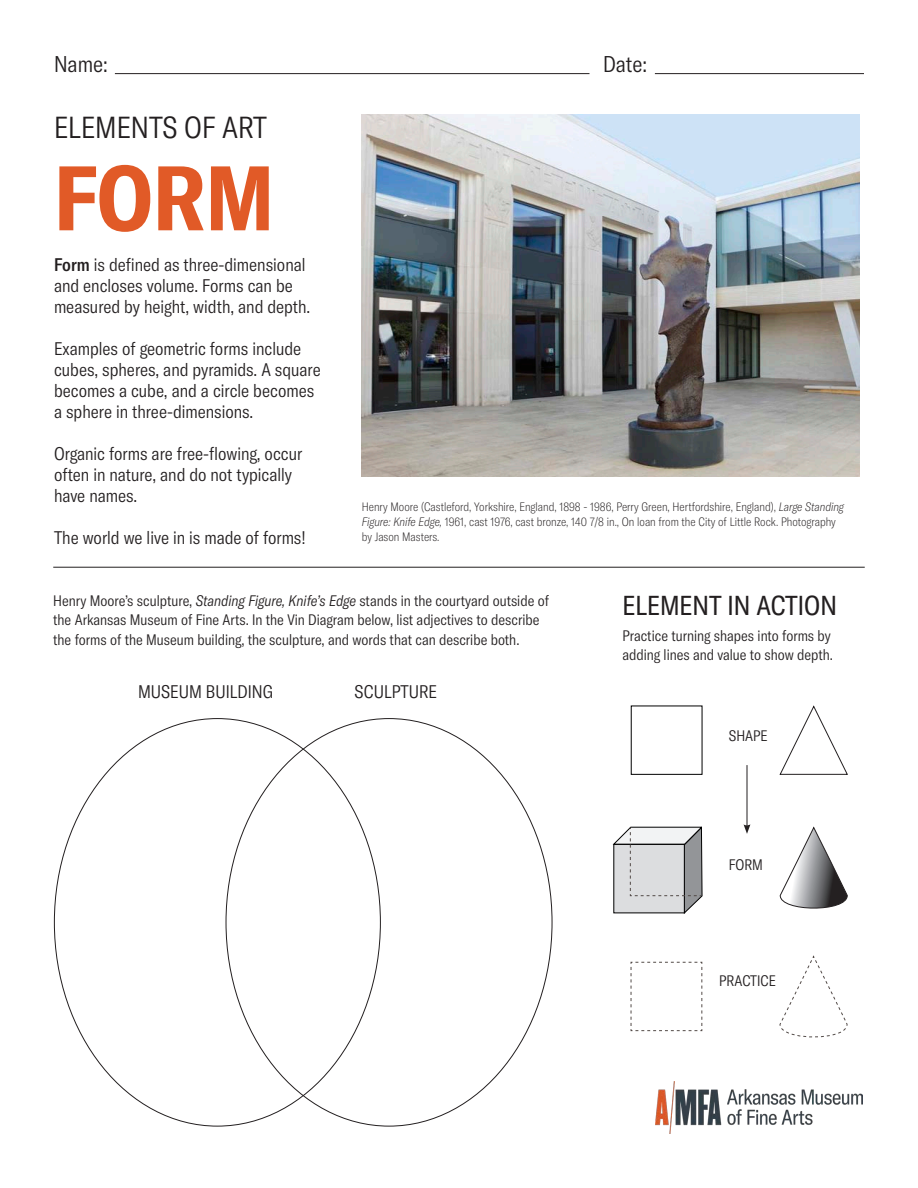
<style>
.page{position:relative;width:918px;height:1188px;background:#fff}
.page>*{position:absolute;margin:0;border:0;box-sizing:border-box;transform-origin:0 0}
.t1{font:700 condensed 90px "GT America";color:#e15a27}
.t2{font:300 condensed 30px "GT America";color:#231f20}
.t3{font:condensed 27px "GT America";color:#231f20}
.t4{font:300 condensed 22.5px "GT America";color:#231f20}
.t5{font:300 condensed 18px/21px "GT America";color:#231f20}
.t6{font:300 condensed 15px/19.5px "GT America";color:#231f20}
.t7{font:100 condensed 12px/15px "GT America";color:#231f20}
.s1{font-weight:500}
.s2{font-style:italic}
</style>
<div class="page">
<hr style="left:115px;top:73px;width:474px;height:1px;background:#231f20">
<hr style="left:655px;top:73px;width:209px;height:1px;background:#231f20">
<img style="left:362px;top:114px;width:497px;height:363px">
<hr style="left:53px;top:567px;width:812px;height:1px;background:#231f20">
<svg style="left:631px;top:962px;width:72px;height:69px"></svg>
<svg style="left:612px;top:826px;width:91px;height:88px"></svg>
<svg style="left:779px;top:705px;width:69px;height:70px"></svg>
<svg style="left:779px;top:827px;width:69px;height:82px"></svg>
<svg style="left:780px;top:956px;width:67px;height:82px"></svg>
<hr style="left:747px;top:765px;width:1px;height:62px;background:#231f20">
<svg style="left:744px;top:824px;width:6px;height:10px"></svg>
<img style="left:656px;top:1082px;width:207px;height:52px">
<p class="t4" style="left:54px;top:51px;width:55px">Name:</p>
<p class="t2" style="left:54px;top:110px;width:215px">ELEMENTS OF ART</p>
<p class="t1" style="left:54px;top:143px;width:222px">FORM</p>
<p class="t5" style="left:54px;top:254px;width:258px"><span class="s1">Form</span> is defined as three-dimensional and encloses volume. Forms can be measured by height, width, and depth.</p>
<p class="t5" style="left:54px;top:338px;width:268px">Examples of geometric forms include cubes, spheres, and pyramids. A square becomes a cube, and a circle becomes a sphere in three-dimensions.</p>
<p class="t5" style="left:54px;top:443px;width:250px">Organic forms are free-flowing, occur often in nature, and do not typically have names.</p>
<p class="t5" style="left:54px;top:527px;width:253px">The world we live in is made of forms!</p>
<p class="t4" style="left:603px;top:51px;width:46px">Date:</p>
<p class="t7" style="left:362px;top:499px;width:484px">Henry Moore (Castleford, Yorkshire, England, 1898 - 1986, Perry Green, Hertfordshire, England), <span class="s2">Large Standing<br>Figure: Knife Edge,</span> 1961, cast 1976, cast bronze, 140 7/8 in., On loan from the City of Little Rock. Photography by Jason Masters.</p>
<p class="t6" style="left:53px;top:591px;width:497px">Henry Moore’s sculpture, <span class="s2">Standing Figure, Knife’s Edge</span> stands in the courtyard outside of the Arkansas Museum of Fine Arts. In the Vin Diagram below, list adjectives to describe the forms of the Museum building, the sculpture, and words that can describe both.</p>
<p class="t5" style="left:138px;top:681px;width:137px">MUSEUM BUILDING</p>
<p class="t5" style="left:355px;top:681px;width:84px">SCULPTURE</p>
<p class="t3" style="left:622px;top:590px;width:216px">ELEMENT IN ACTION</p>
<p class="t6" style="left:622px;top:626px;width:212px">Practice turning shapes into forms by adding lines and value to show depth.</p>
<p class="t6" style="left:729px;top:726px;width:40px">SHAPE</p>
<p class="t6" style="left:729px;top:855px;width:36px">FORM</p>
<p class="t6" style="left:719px;top:971px;width:58px">PRACTICE</p>
</div>
